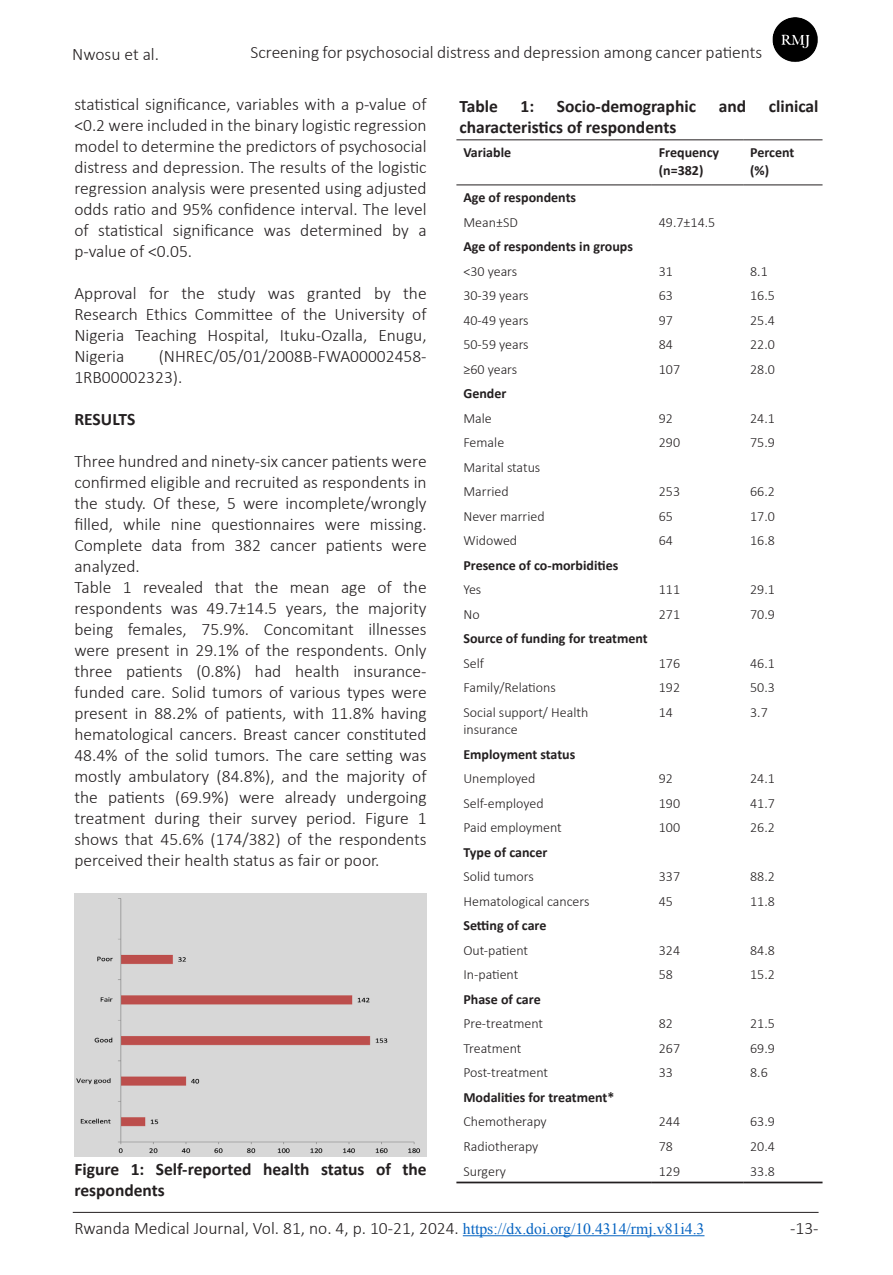
<style>
.page{position:relative;width:893px;height:1275px;background:#fff}
.page>*{position:absolute;margin:0;border:0;box-sizing:border-box;transform-origin:0 0}
.t1{font:300 17.5px/21px "Calibri";color:#231f20;text-align:justify}
.t2{font:700 17.5px/21px "Calibri";color:#231f20}
.t3{font:300 14px/17.5px "Calibri";color:#231f20}
.t4{font:700 14px/17.5px "Calibri";color:#231f20}
.s1{font-family:"Times New Roman";font-weight:400;font-size:15.75px;color:#0563c1}
</style>
<div class="page">
<hr style="left:463px;top:1235px;width:241px;height:1px;background:#0563c1">
<hr style="left:73px;top:1212px;width:746px;height:1px;background:#231f20">
<img style="left:772px;top:17px;width:46px;height:45px">
<hr style="left:456px;top:1182px;width:196px;height:1px;background:#231f20">
<hr style="left:652px;top:1182px;width:91px;height:1px;background:#231f20">
<hr style="left:743px;top:1182px;width:79px;height:1px;background:#231f20">
<hr style="left:456px;top:139px;width:196px;height:1px;background:#231f20">
<hr style="left:652px;top:139px;width:91px;height:1px;background:#231f20">
<hr style="left:743px;top:139px;width:79px;height:1px;background:#231f20">
<hr style="left:456px;top:184px;width:196px;height:1px;background:#231f20">
<hr style="left:652px;top:184px;width:91px;height:1px;background:#231f20">
<hr style="left:743px;top:184px;width:79px;height:1px;background:#231f20">
<img style="left:74px;top:893px;width:353px;height:263px">
<p class="t1" style="left:72px;top:43px;width:88px">Nwosu et al.</p>
<p class="t1" style="left:251px;top:41px;width:513px">Screening for psychosocial distress and depression among cancer patients</p>
<p class="t1" style="left:74px;top:93px;width:354px">statistical significance, variables with a p-value of &lt;0.2 were included in the binary logistic regression model to determine the predictors of psychosocial distress and depression. The results of the logistic regression analysis were presented using adjusted odds ratio and 95% confidence interval. The level of statistical significance was determined by a p-value of &lt;0.05.</p>
<p class="t1" style="left:74px;top:282px;width:354px">Approval for the study was granted by the Research Ethics Committee of the University of Nigeria Teaching Hospital, Ituku-Ozalla, Enugu, Nigeria</p>
<p class="t2" style="left:459px;top:95px;width:40px">Table</p>
<p class="t2" style="left:521px;top:95px;width:15px">1:</p>
<p class="t2" style="left:557px;top:95px;width:141px">Socio-demographic</p>
<p class="t2" style="left:719px;top:95px;width:29px">and</p>
<p class="t2" style="left:769px;top:95px;width:51px">clinical</p>
<p class="t2" style="left:459px;top:116px;width:219px">characteristics of respondents</p>
<p class="t4" style="left:463px;top:143px;width:49px">Variable</p>
<p class="t4" style="left:659px;top:143px;width:62px">Frequency (n=382)</p>
<p class="t4" style="left:750px;top:143px;width:46px">Percent (%)</p>
<p class="t4" style="left:463px;top:189px;width:114px">Age of respondents</p>
<p class="t3" style="left:463px;top:213px;width:56px">Mean±SD</p>
<p class="t3" style="left:659px;top:213px;width:58px">49.7±14.5</p>
<p class="t4" style="left:463px;top:238px;width:171px">Age of respondents in groups</p>
<p class="t3" style="left:463px;top:262px;width:55px">&lt;30 years</p>
<p class="t3" style="left:659px;top:262px;width:16px">31</p>
<p class="t3" style="left:750px;top:262px;width:19px">8.1</p>
<p class="t3" style="left:463px;top:287px;width:67px">30-39 years</p>
<p class="t3" style="left:659px;top:287px;width:16px">63</p>
<p class="t3" style="left:750px;top:287px;width:26px">16.5</p>
<p class="t3" style="left:463px;top:311px;width:67px">40-49 years</p>
<p class="t3" style="left:659px;top:311px;width:16px">97</p>
<p class="t3" style="left:750px;top:311px;width:26px">25.4</p>
<p class="t3" style="left:463px;top:336px;width:67px">50-59 years</p>
<p class="t3" style="left:659px;top:336px;width:16px">84</p>
<p class="t3" style="left:750px;top:336px;width:26px">22.0</p>
<p class="t3" style="left:463px;top:360px;width:55px">≥60 years</p>
<p class="t3" style="left:659px;top:360px;width:23px">107</p>
<p class="t3" style="left:750px;top:360px;width:26px">28.0</p>
<p class="t4" style="left:463px;top:385px;width:45px">Gender</p>
<p class="t3" style="left:463px;top:409px;width:30px">Male</p>
<p class="t3" style="left:659px;top:409px;width:16px">92</p>
<p class="t3" style="left:750px;top:409px;width:26px">24.1</p>
<p class="t3" style="left:463px;top:434px;width:42px">Female</p>
<p class="t3" style="left:659px;top:434px;width:23px">290</p>
<p class="t3" style="left:750px;top:434px;width:26px">75.9</p>
<p class="t3" style="left:463px;top:458px;width:78px">Marital status</p>
<p class="t3" style="left:463px;top:483px;width:47px">Married</p>
<p class="t3" style="left:659px;top:483px;width:23px">253</p>
<p class="t3" style="left:750px;top:483px;width:26px">66.2</p>
<p class="t3" style="left:463px;top:507px;width:83px">Never married</p>
<p class="t3" style="left:659px;top:507px;width:16px">65</p>
<p class="t3" style="left:750px;top:507px;width:26px">17.0</p>
<p class="t3" style="left:463px;top:532px;width:55px">Widowed</p>
<p class="t3" style="left:659px;top:532px;width:16px">64</p>
<p class="t3" style="left:750px;top:532px;width:26px">16.8</p>
<p class="t4" style="left:463px;top:556px;width:156px">Presence of co-morbidities</p>
<p class="t3" style="left:463px;top:581px;width:19px">Yes</p>
<p class="t3" style="left:659px;top:581px;width:23px">111</p>
<p class="t3" style="left:750px;top:581px;width:26px">29.1</p>
<p class="t3" style="left:463px;top:605px;width:18px">No</p>
<p class="t3" style="left:659px;top:605px;width:23px">271</p>
<p class="t3" style="left:750px;top:605px;width:26px">70.9</p>
<p class="t4" style="left:463px;top:630px;width:186px">Source of funding for treatment</p>
<p class="t3" style="left:463px;top:654px;width:22px">Self</p>
<p class="t3" style="left:659px;top:654px;width:23px">176</p>
<p class="t3" style="left:750px;top:654px;width:26px">46.1</p>
<p class="t3" style="left:463px;top:679px;width:94px">Family/Relations</p>
<p class="t3" style="left:659px;top:679px;width:23px">192</p>
<p class="t3" style="left:750px;top:679px;width:26px">50.3</p>
<p class="t3" style="left:463px;top:703px;width:126px">Social support/ Health insurance</p>
<p class="t3" style="left:659px;top:703px;width:16px">14</p>
<p class="t3" style="left:750px;top:703px;width:19px">3.7</p>
<p class="t4" style="left:463px;top:745px;width:113px">Employment status</p>
<p class="t3" style="left:463px;top:770px;width:73px">Unemployed</p>
<p class="t3" style="left:659px;top:770px;width:16px">92</p>
<p class="t3" style="left:750px;top:770px;width:26px">24.1</p>
<p class="t3" style="left:463px;top:794px;width:82px">Self-employed</p>
<p class="t3" style="left:659px;top:794px;width:23px">190</p>
<p class="t3" style="left:750px;top:794px;width:26px">41.7</p>
<p class="t3" style="left:463px;top:819px;width:100px">Paid employment</p>
<p class="t3" style="left:659px;top:819px;width:23px">100</p>
<p class="t3" style="left:750px;top:819px;width:26px">26.2</p>
<p class="t4" style="left:463px;top:843px;width:86px">Type of cancer</p>
<p class="t3" style="left:463px;top:868px;width:72px">Solid tumors</p>
<p class="t3" style="left:659px;top:868px;width:23px">337</p>
<p class="t3" style="left:750px;top:868px;width:26px">88.2</p>
<p class="t3" style="left:463px;top:892px;width:128px">Hematological cancers</p>
<p class="t3" style="left:659px;top:892px;width:16px">45</p>
<p class="t3" style="left:750px;top:892px;width:26px">11.8</p>
<p class="t4" style="left:463px;top:917px;width:85px">Setting of care</p>
<p class="t3" style="left:463px;top:941px;width:66px">Out-patient</p>
<p class="t3" style="left:659px;top:941px;width:23px">324</p>
<p class="t3" style="left:750px;top:941px;width:26px">84.8</p>
<p class="t3" style="left:463px;top:966px;width:56px">In-patient</p>
<p class="t3" style="left:659px;top:966px;width:16px">58</p>
<p class="t3" style="left:750px;top:966px;width:26px">15.2</p>
<p class="t4" style="left:463px;top:990px;width:79px">Phase of care</p>
<p class="t3" style="left:463px;top:1015px;width:81px">Pre-treatment</p>
<p class="t3" style="left:659px;top:1015px;width:16px">82</p>
<p class="t3" style="left:750px;top:1015px;width:26px">21.5</p>
<p class="t3" style="left:463px;top:1039px;width:60px">Treatment</p>
<p class="t3" style="left:659px;top:1039px;width:23px">267</p>
<p class="t3" style="left:750px;top:1039px;width:26px">69.9</p>
<p class="t3" style="left:463px;top:1064px;width:86px">Post-treatment</p>
<p class="t3" style="left:659px;top:1064px;width:16px">33</p>
<p class="t3" style="left:750px;top:1064px;width:19px">8.6</p>
<p class="t4" style="left:463px;top:1088px;width:152px">Modalities for treatment*</p>
<p class="t3" style="left:463px;top:1113px;width:85px">Chemotherapy</p>
<p class="t3" style="left:659px;top:1113px;width:23px">244</p>
<p class="t3" style="left:750px;top:1113px;width:26px">63.9</p>
<p class="t3" style="left:463px;top:1137px;width:77px">Radiotherapy</p>
<p class="t3" style="left:659px;top:1137px;width:16px">78</p>
<p class="t3" style="left:750px;top:1137px;width:26px">20.4</p>
<p class="t3" style="left:463px;top:1162px;width:44px">Surgery</p>
<p class="t3" style="left:659px;top:1162px;width:23px">129</p>
<p class="t3" style="left:750px;top:1162px;width:26px">33.8</p>
<p class="t1" style="left:74px;top:345px;width:354px;text-indent:84px">(NHREC/05/01/2008B-FWA00002458-<br>1RB00002323).</p>
<p class="t2" style="left:74px;top:408px;width:62px">RESULTS</p>
<p class="t1" style="left:74px;top:450px;width:354px">Three hundred and ninety-six cancer patients were confirmed eligible and recruited as respondents in the study. Of these, 5 were incomplete/wrongly filled, while nine questionnaires were missing.<br>Complete data from 382 cancer patients were analyzed.</p>
<p class="t1" style="left:74px;top:576px;width:354px">Table 1 revealed that the mean age of the respondents was 49.7±14.5 years, the majority being females, 75.9%. Concomitant illnesses were present in 29.1% of the respondents. Only three patients (0.8%) had health insurance&shy;funded care. Solid tumors of various types were present in 88.2% of patients, with 11.8% having hematological cancers. Breast cancer constituted 48.4% of the solid tumors. The care setting was mostly ambulatory (84.8%), and the majority of the patients (69.9%) were already undergoing treatment during their survey period. Figure 1 shows that 45.6% (174/382) of the respondents perceived their health status as fair or poor.</p>
<p class="t2" style="left:74px;top:1157px;width:354px">Figure 1: Self-reported health status of the respondents</p>
<p class="t1" style="left:74px;top:1217px;width:632px">Rwanda Medical Journal, Vol. 81, no. 4, p. 10-21, 2024. <span class="s1">https://dx.doi.org/10.4314/rmj.v81i4.3</span></p>
<p class="t1" style="left:790px;top:1217px;width:30px">-13-</p>
</div>
